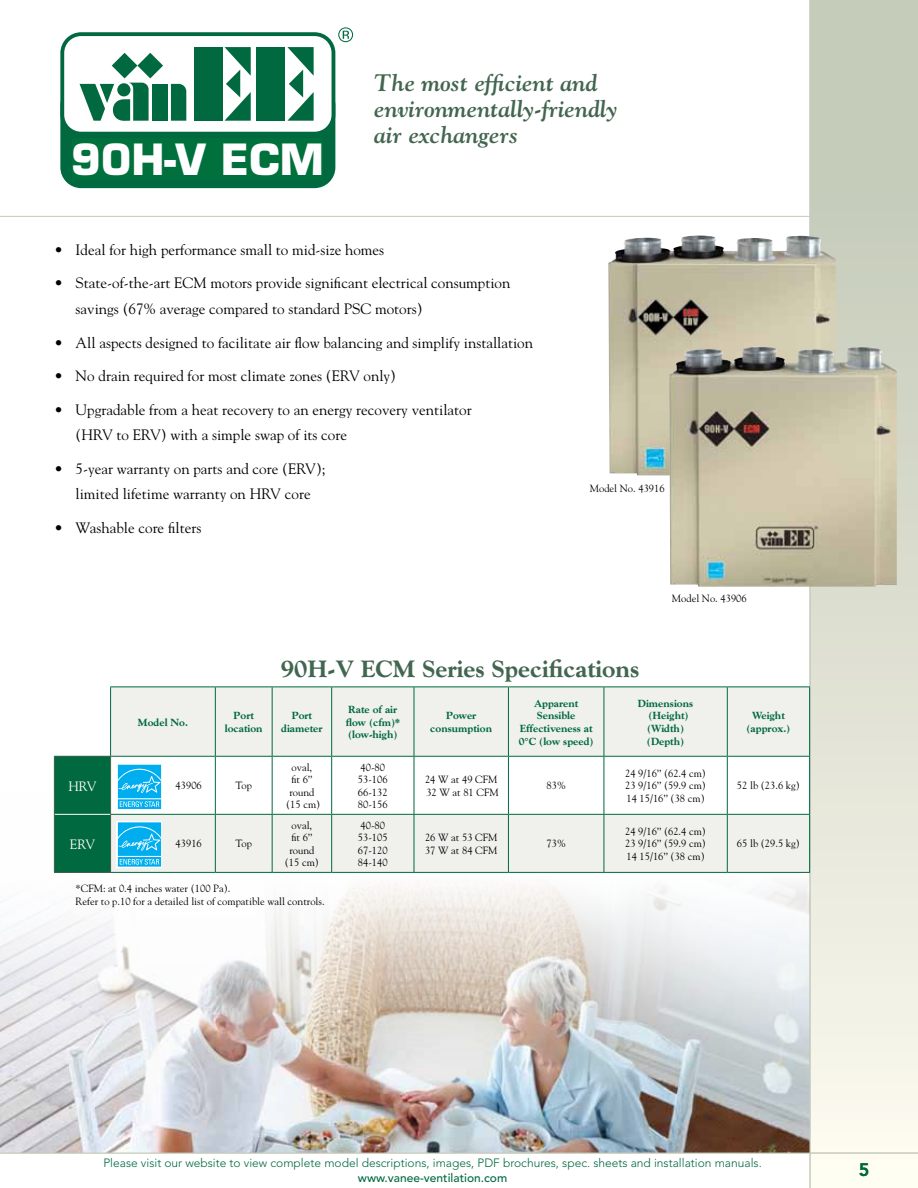
<style>
.page{position:relative;width:918px;height:1188px;background:#fff}
.page>*{position:absolute;margin:0;border:0;box-sizing:border-box;transform-origin:0 0}
.t1{font:700 42px "Eurostile";color:#fff}
.t2{font:800 24px "Goudy";color:#42664f}
.t3{font:italic 700 23.85px/26px "Goudy";color:#42664f}
.t4{font:800 18px "Avenir";color:#006940}
.t5{font:15px/25.5px "Goudy";color:#000}
.t6{font:13.5px "Goudy";letter-spacing:-.035em;color:#fff}
.t7{font:300 12px "Avenir";color:#006940}
.t8{font:500 12px "Avenir";color:#006940}
.t9{font:10.5px/12.6px "Goudy";color:#000}
.t10{font:800 10.5px/12.6px "Goudy";color:#006940;text-align:center}
</style>
<div class="page">
<svg style="left:811px;top:0;width:107px;height:1188px;background:#dee0d2"></svg>
<img style="left:0;top:792px;width:810px;height:361px">
<hr style="left:810px;top:0;width:1px;height:1188px;background:#c6cbba">
<hr style="left:0;top:1153px;width:918px;height:1px;background:#c6cbba">
<hr style="left:0;top:216px;width:810px;height:1px;background:#c6cbba">
<div style="left:111px;top:688px;width:698px;height:184px;background:#f0f1ec"></div>
<div style="left:54px;top:756px;width:57px;height:58px;background:#006940"></div>
<div style="left:54px;top:814px;width:57px;height:58px;background:#006940"></div>
<hr style="left:110px;top:687px;width:105px;height:1px;background:#006940">
<hr style="left:110px;top:687px;width:1px;height:69px;background:#006940">
<hr style="left:215px;top:687px;width:57px;height:1px;background:#006940">
<hr style="left:215px;top:687px;width:1px;height:69px;background:#006940">
<hr style="left:272px;top:687px;width:60px;height:1px;background:#006940">
<hr style="left:272px;top:687px;width:1px;height:69px;background:#006940">
<hr style="left:332px;top:687px;width:82px;height:1px;background:#006940">
<hr style="left:331px;top:687px;width:1px;height:69px;background:#006940">
<hr style="left:414px;top:687px;width:94px;height:1px;background:#006940">
<hr style="left:414px;top:687px;width:1px;height:69px;background:#006940">
<hr style="left:508px;top:687px;width:96px;height:1px;background:#006940">
<hr style="left:508px;top:687px;width:1px;height:69px;background:#006940">
<hr style="left:604px;top:687px;width:123px;height:1px;background:#006940">
<hr style="left:604px;top:687px;width:1px;height:69px;background:#006940">
<hr style="left:727px;top:687px;width:83px;height:1px;background:#006940">
<hr style="left:727px;top:687px;width:1px;height:69px;background:#006940">
<hr style="left:809px;top:687px;width:1px;height:69px;background:#006940">
<hr style="left:111px;top:814px;width:104px;height:1px;background:#006940">
<hr style="left:215px;top:814px;width:57px;height:1px;background:#006940">
<hr style="left:215px;top:815px;width:1px;height:57px;background:#006940">
<hr style="left:272px;top:814px;width:60px;height:1px;background:#006940">
<hr style="left:272px;top:815px;width:1px;height:57px;background:#006940">
<hr style="left:332px;top:814px;width:82px;height:1px;background:#006940">
<hr style="left:331px;top:815px;width:1px;height:57px;background:#006940">
<hr style="left:414px;top:814px;width:94px;height:1px;background:#006940">
<hr style="left:414px;top:815px;width:1px;height:57px;background:#006940">
<hr style="left:508px;top:814px;width:96px;height:1px;background:#006940">
<hr style="left:508px;top:815px;width:1px;height:57px;background:#006940">
<hr style="left:604px;top:814px;width:123px;height:1px;background:#006940">
<hr style="left:604px;top:815px;width:1px;height:57px;background:#006940">
<hr style="left:727px;top:814px;width:83px;height:1px;background:#006940">
<hr style="left:727px;top:815px;width:1px;height:57px;background:#006940">
<hr style="left:809px;top:815px;width:1px;height:57px;background:#006940">
<hr style="left:111px;top:872px;width:104px;height:1px;background:#006940">
<hr style="left:215px;top:872px;width:57px;height:1px;background:#006940">
<hr style="left:272px;top:872px;width:60px;height:1px;background:#006940">
<hr style="left:332px;top:872px;width:82px;height:1px;background:#006940">
<hr style="left:414px;top:872px;width:94px;height:1px;background:#006940">
<hr style="left:508px;top:872px;width:96px;height:1px;background:#006940">
<hr style="left:604px;top:872px;width:123px;height:1px;background:#006940">
<hr style="left:727px;top:872px;width:83px;height:1px;background:#006940">
<hr style="left:54px;top:756px;width:57px;height:1px;background:#42664f">
<hr style="left:54px;top:757px;width:1px;height:57px;background:#42664f">
<hr style="left:110px;top:757px;width:1px;height:57px;background:#42664f">
<hr style="left:54px;top:814px;width:1px;height:58px;background:#42664f">
<hr style="left:110px;top:814px;width:1px;height:58px;background:#42664f">
<hr style="left:54px;top:872px;width:57px;height:1px;background:#42664f">
<hr style="left:55px;top:814px;width:55px;height:1px;background:#fff">
<svg style="left:117px;top:821px;width:45px;height:47px"></svg>
<svg style="left:118px;top:822px;width:43px;height:45px;background:#2cbbf1"></svg>
<svg style="left:111px;top:756px;width:699px;height:58px"></svg>
<img style="left:608px;top:235px;width:228px;height:240px">
<img style="left:669px;top:347px;width:228px;height:240px">
<svg style="left:60px;top:27px;width:293px;height:161px"></svg>
<div style="left:72px;top:138px;width:251px;height:42px;background:#00703c"></div>
<h1 class="t1" style="left:71px;top:134px;width:255px">90H-V ECM</h1>
<h3 class="t3" style="left:374px;top:69px;width:245px">The most efficient and environmentally-friendly air exchangers</h3>
<p class="t5" style="left:54px;top:236px;width:332px">• Ideal for high performance small to mid-size homes</p>
<p class="t5" style="left:76px;top:270px;width:436px;text-indent:-22px">• State-of-the-art ECM motors provide significant electrical consumption savings (67% average compared to standard PSC motors)</p>
<p class="t5" style="left:54px;top:329px;width:481px">• All aspects designed to facilitate air flow balancing and simplify installation</p>
<p class="t5" style="left:54px;top:363px;width:344px">• No drain required for most climate zones (ERV only)</p>
<p class="t5" style="left:76px;top:396px;width:398px;text-indent:-22px">• Upgradable from a heat recovery to an energy recovery ventilator (HRV to ERV) with a simple swap of its core</p>
<p class="t5" style="left:54px;top:455px;width:273px;text-align:center">• 5-year warranty on parts and core (ERV); limited lifetime warranty on HRV core</p>
<p class="t5" style="left:54px;top:514px;width:149px">• Washable core filters</p>
<p class="t9" style="left:590px;top:481px;width:77px">Model No. 43916</p>
<p class="t9" style="left:672px;top:592px;width:77px">Model No. 43906</p>
<h2 class="t2" style="left:281px;top:655px;width:360px">90H-V ECM Series Specifications</h2>
<p class="t10" style="left:138px;top:716px;width:52px">Model No.</p>
<p class="t10" style="left:225px;top:709px;width:39px">Port location</p>
<p class="t10" style="left:281px;top:709px;width:43px">Port diameter</p>
<p class="t10" style="left:346px;top:703px;width:56px;text-align:left">Rate of air flow (cfm)* (low-high)</p>
<p class="t10" style="left:430px;top:709px;width:63px">Power consumption</p>
<p class="t10" style="left:519px;top:697px;width:76px">Apparent<br>Sensible<br>Effectiveness at<br>0°C (low speed)</p>
<p class="t10" style="left:638px;top:697px;width:57px">Dimensions (Height) (Width) (Depth)</p>
<p class="t6" style="left:68px;top:778px;width:30px">HRV</p>
<p class="t9" style="left:176px;top:779px;width:28px">43906</p>
<p class="t9" style="left:236px;top:779px;width:18px">Top</p>
<p class="t6" style="left:70px;top:836px;width:27px">ERV</p>
<p class="t9" style="left:176px;top:837px;width:28px">43916</p>
<p class="t9" style="left:236px;top:837px;width:18px">Top</p>
<p class="t9" style="left:286px;top:760px;width:36px;text-align:center">oval,<br>fit 6’’ round (15 cm)</p>
<p class="t9" style="left:358px;top:760px;width:31px">40-80<br>53-106<br>66-132<br>80-156</p>
<p class="t9" style="left:285px;top:818px;width:36px;text-align:center">oval,<br>fit 6’’ round (15 cm)</p>
<p class="t9" style="left:358px;top:818px;width:31px">40-80<br>53-105<br>67-120<br>84-140</p>
<p class="t9" style="left:76px;top:882px;width:251px">*CFM: at 0.4 inches water (100 Pa).<br>Refer to p.10 for a detailed list of compatible wall controls.</p>
<p class="t9" style="left:425px;top:773px;width:75px">24 W at 49 CFM<br>32 W at 81 CFM</p>
<p class="t9" style="left:547px;top:779px;width:21px">83%</p>
<p class="t9" style="left:425px;top:831px;width:74px">26 W at 53 CFM<br>37 W at 84 CFM</p>
<p class="t9" style="left:547px;top:837px;width:21px">73%</p>
<p class="t9" style="left:625px;top:767px;width:82px;text-align:justify">24 9/16’’ (62.4 cm)<br>23 9/16’’ (59.9 cm)<br>14 15/16’’ (38 cm)</p>
<p class="t9" style="left:625px;top:825px;width:82px;text-align:justify">24 9/16’’ (62.4 cm)<br>23 9/16’’ (59.9 cm)<br>14 15/16’’ (38 cm)</p>
<p class="t10" style="left:747px;top:709px;width:45px">Weight (approx.)</p>
<p class="t9" style="left:737px;top:779px;width:64px">52 lb (23.6 kg)</p>
<p class="t9" style="left:737px;top:837px;width:64px">65 lb (29.5 kg)</p>
<p class="t7" style="left:103px;top:1156px;width:660px">Please visit our website to view complete model descriptions, images, PDF brochures, spec. sheets and installation manuals.</p>
<p class="t8" style="left:358px;top:1170px;width:151px">www.vanee-ventilation.com</p>
<p class="t4" style="left:859px;top:1160px;width:12px">5</p>
</div>
